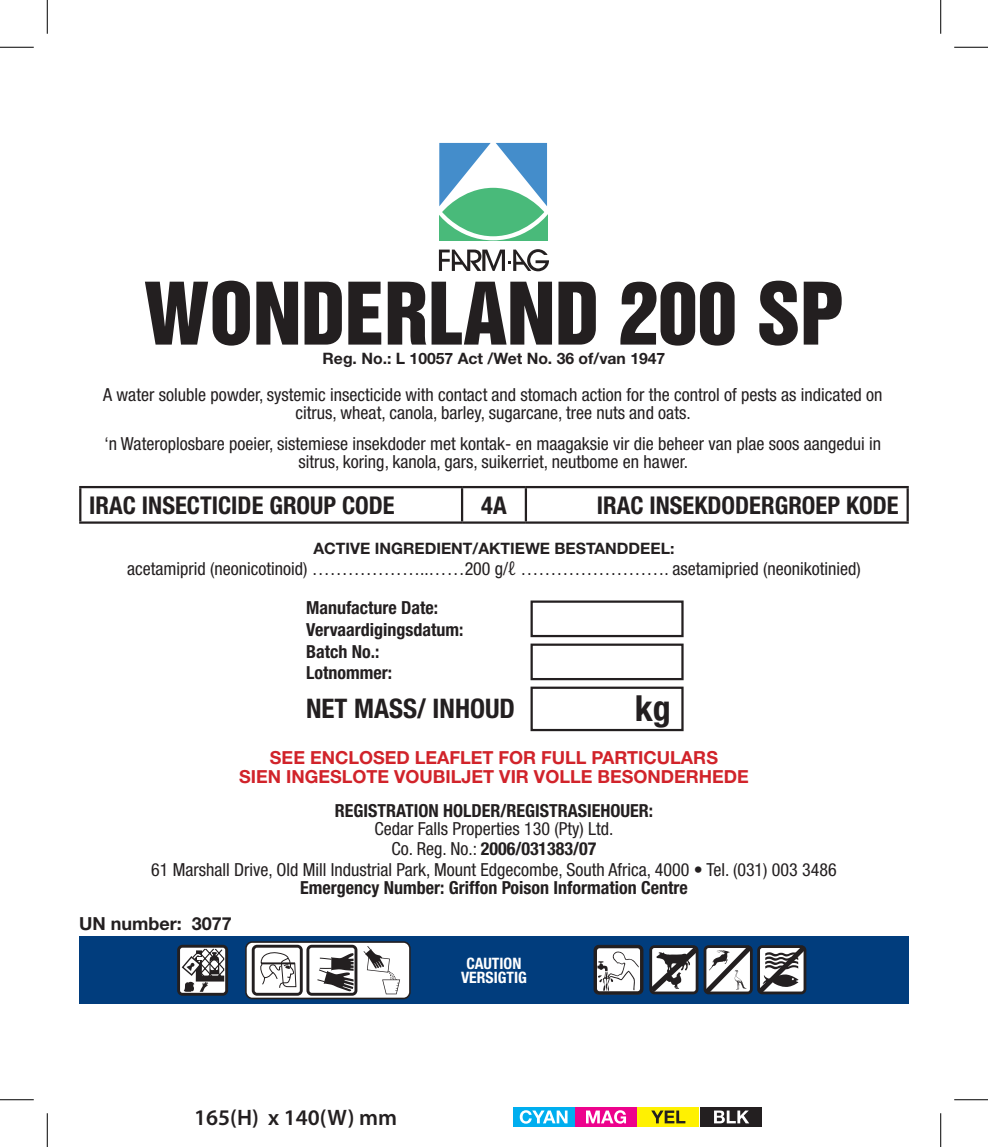
<style>
.page{position:relative;width:988px;height:1147px;background:#fff}
.page>*{position:absolute;margin:0;border:0;box-sizing:border-box;transform-origin:0 0}
.t1{font:78.75px "Helvetica Inserat LT Std";color:#231f20}
.t2{font:700 condensed 36px "Helvetica Neue LT Std";color:#231f20}
.t3{font:700 condensed 27px "Helvetica Neue LT Std";color:#231f20}
.t4{font:700 condensed 24.53px "Helvetica Neue LT Std";color:#231f20}
.t5{font:600 22.5px "Myriad Pro";color:#231f20}
.t6{font:condensed 18px/18px "Helvetica Neue LT Std";color:#231f20;text-align:center}
.t7{font:700 condensed 18px/21.6px "Helvetica Neue LT Std";color:#231f20}
.t8{font:700 18px/18.9px "Helvetica Neue LT Std";color:#d1232a;text-align:center}
.t9{font:700 18px "Helvetica Neue LT Std";color:#231f20}
.t10{font:700 15.75px "Helvetica Neue LT Std";color:#231f20}
.t11{font:700 condensed 15.75px "Helvetica Neue LT Std";color:#fff}
.s1{font-weight:700}
</style>
<div class="page">
<svg style="left:439px;top:143px;width:108px;height:63px"></svg>
<div style="left:442px;top:188px;width:102px;height:48px;background:#49ba7a;border-radius:50%"></div>
<svg style="left:439px;top:212px;width:108px;height:28px"></svg>
<svg style="left:439px;top:249px;width:110px;height:22px"></svg>
<hr style="left:79px;top:486px;width:383px;height:2px;background:#231f20">
<hr style="left:79px;top:488px;width:2px;height:33px;background:#231f20">
<hr style="left:462px;top:486px;width:64px;height:2px;background:#231f20">
<hr style="left:461px;top:488px;width:2px;height:33px;background:#231f20">
<hr style="left:526px;top:486px;width:382px;height:2px;background:#231f20">
<hr style="left:524px;top:488px;width:3px;height:33px;background:#231f20">
<hr style="left:906px;top:488px;width:2px;height:33px;background:#231f20">
<hr style="left:79px;top:521px;width:383px;height:3px;background:#231f20">
<hr style="left:462px;top:521px;width:64px;height:3px;background:#231f20">
<hr style="left:526px;top:521px;width:382px;height:3px;background:#231f20">
<div style="left:530px;top:600px;width:153px;height:37px;border:2px solid #231f20"></div>
<div style="left:530px;top:643px;width:153px;height:37px;border:2px solid #231f20"></div>
<div style="left:530px;top:687px;width:153px;height:44px;border:2px solid #231f20"></div>
<div style="left:79px;top:936px;width:829px;height:68px;background:#013d7d"></div>
<svg style="left:177px;top:945px;width:51px;height:51px;background:#8e8d8f"></svg>
<svg style="left:649px;top:945px;width:157px;height:49px;background:#8c8f94"></svg>
<svg style="left:594px;top:945px;width:49px;height:49px"></svg>
<div style="left:593px;top:945px;width:50px;height:49px;border:1px solid #231f20;border-radius:5px"></div>
<div style="left:597px;top:948px;width:43px;height:43px;background:#fff;border-radius:3px"></div>
<svg style="left:597px;top:951px;width:41px;height:40px"></svg>
<svg style="left:246px;top:942px;width:164px;height:56px"></svg>
<div style="left:245px;top:941px;width:166px;height:58px;border:2px solid #231f20;border-radius:7px"></div>
<svg style="left:252px;top:945px;width:105px;height:55px;background:#a9a8aa"></svg>
<svg style="left:363px;top:946px;width:37px;height:48px;background:#dedede"></svg>
<div style="left:513px;top:1107px;width:61px;height:19px;background:#00aeef"></div>
<svg style="left:519px;top:1110px;width:48px;height:14px"></svg>
<div style="left:575px;top:1107px;width:62px;height:19px;background:#ed028c"></div>
<svg style="left:586px;top:1110px;width:40px;height:14px"></svg>
<div style="left:637px;top:1107px;width:62px;height:19px;background:#fff101"></div>
<svg style="left:651px;top:1110px;width:34px;height:13px"></svg>
<div style="left:700px;top:1107px;width:61px;height:19px;background:#231f20"></div>
<svg style="left:714px;top:1110px;width:35px;height:13px"></svg>
<hr style="left:0;top:47px;width:34px;height:1px;background:#000">
<hr style="left:954px;top:47px;width:33px;height:1px;background:#000">
<hr style="left:0;top:1099px;width:34px;height:1px;background:#000">
<hr style="left:954px;top:1099px;width:33px;height:1px;background:#000">
<hr style="left:47px;top:0;width:1px;height:34px;background:#000">
<hr style="left:47px;top:1113px;width:1px;height:34px;background:#000">
<hr style="left:940px;top:0;width:1px;height:34px;background:#000">
<hr style="left:940px;top:1113px;width:1px;height:34px;background:#000">
<h1 class="t1" style="left:144px;top:267px;width:702px">WONDERLAND 200 SP</h1>
<p class="t10" style="left:322px;top:348px;width:344px">Reg. No.: L 10057 Act /Wet No. 36 of/van 1947</p>
<p class="t6" style="left:103px;top:386px;width:780px">A water soluble powder, systemic insecticide with contact and stomach action for the control of pests as indicated on citrus, wheat, canola, barley, sugarcane, tree nuts and oats.</p>
<p class="t6" style="left:105px;top:434px;width:778px">‘n Wateroplosbare poeier, sistemiese insekdoder met kontak- en maagaksie vir die beheer van plae soos aangedui in sitrus, koring, kanola, gars, suikerriet, neutbome en hawer.</p>
<h3 class="t4" style="left:89px;top:490px;width:307px">IRAC INSECTICIDE GROUP CODE</h3>
<h3 class="t4" style="left:481px;top:490px;width:27px">4A</h3>
<h3 class="t4" style="left:596px;top:490px;width:303px">IRAC INSEKDODERGROEP KODE</h3>
<p class="t10" style="left:313px;top:538px;width:362px">ACTIVE INGREDIENT/AKTIEWE BESTANDDEEL:</p>
<p class="t6" style="left:127px;top:560px;width:735px">acetamiprid (neonicotinoid) ………………..……200 g/ℓ ……………………. asetamipried (neonikotinied)</p>
<p class="t7" style="left:306px;top:597px;width:159px">Manufacture Date:<br>Vervaardigingsdatum:<br>Batch No.:<br>Lotnommer:</p>
<h3 class="t3" style="left:306px;top:692px;width:210px">NET MASS/ INHOUD</h3>
<p class="t8" style="left:239px;top:748px;width:511px">SEE ENCLOSED LEAFLET FOR FULL PARTICULARS<br>SIEN INGESLOTE VOUBILJET VIR VOLLE BESONDERHEDE</p>
<p class="t7" style="left:335px;top:800px;width:320px">REGISTRATION HOLDER/REGISTRASIEHOUER:</p>
<p class="t6" style="left:151px;top:818px;width:687px;line-height:20.2px">Cedar Falls Properties 130 (Pty) Ltd.<br>Co. Reg. No.: <span class="s1">2006/031383/07<br></span>61 Marshall Drive, Old Mill Industrial Park, Mount Edgecombe, South Africa, 4000 • Tel. (031) 003 3486</p>
<p class="t7" style="left:300px;top:876px;width:389px">Emergency Number: Griffon Poison Information Centre</p>
<p class="t9" style="left:79px;top:912px;width:154px">UN number: 3077</p>
<p class="t2" style="left:634px;top:686px;width:37px">kg</p>
<p class="t5" style="left:194px;top:1103px;width:204px">165(H) x 140(W) mm</p>
<p class="t11" style="left:466px;top:953px;width:56px">CAUTION</p>
<p class="t11" style="left:461px;top:968px;width:67px">VERSIGTIG</p>
</div>
